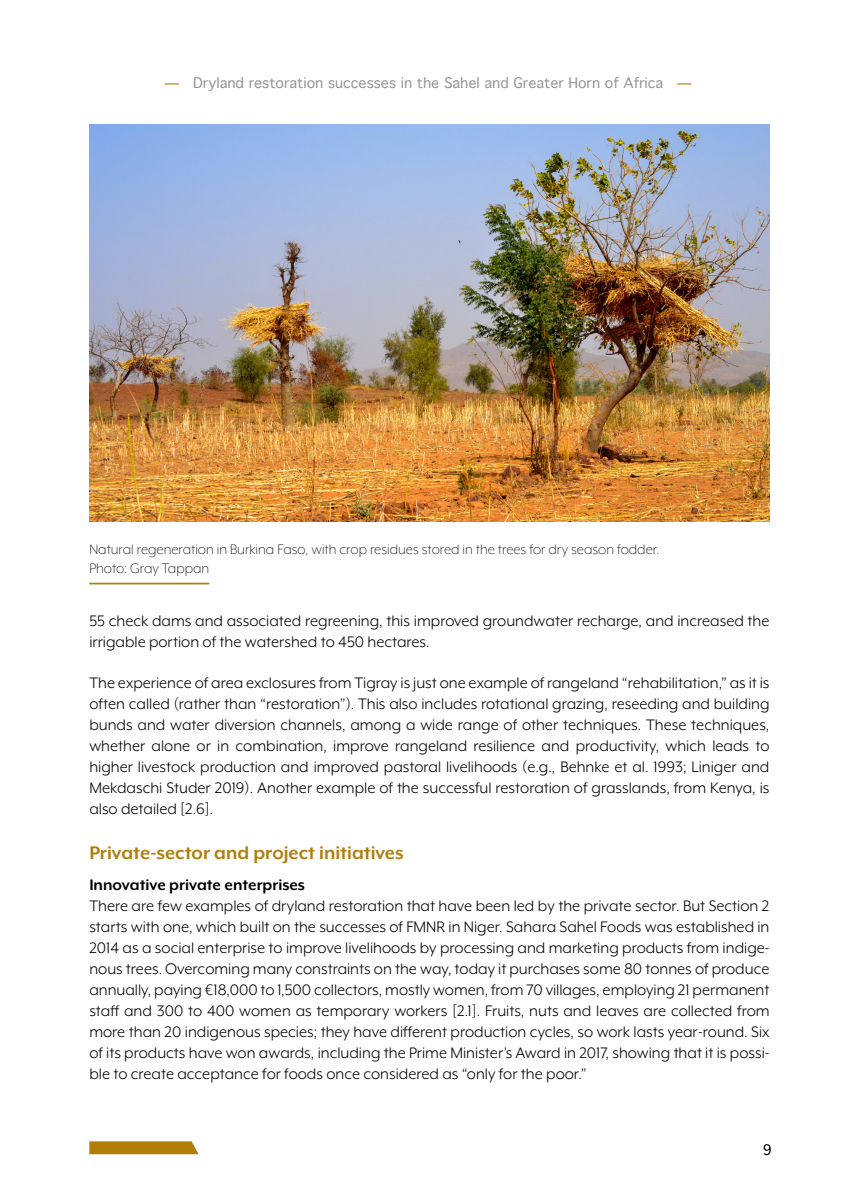
<style>
.page{position:relative;width:844px;height:1191px;background:#fff}
.page>*{position:absolute;margin:0;border:0;box-sizing:border-box;transform-origin:0 0}
.Heading1{font:700 21px "Mr Eaves XL Mod OT";color:#b07e09}
.Body{font:17.5px/21px "Mr Eaves XL Mod OT";color:#000;text-align:justify}
.Heading2{font:700 17.5px "Mr Eaves XL Mod OT";color:#000}
.photo-caption{font:300 15.75px/19.2px "Mr Eaves XL Mod OT";color:#000}
.page_number___header{font:14px "Thonburi";color:#939598}
.t1{font:14px "Thonburi";color:#000}
.s1{font-weight:700;color:#b07e09}
</style>
<div class="page">
<svg style="left:89px;top:1141px;width:109px;height:13px"></svg>
<img style="left:89px;top:124px;width:680px;height:397px">
<hr style="left:89px;top:582px;width:120px;height:2px;background:#b07e09">
<p class="page_number___header" style="left:165px;top:75px;width:528px"><span class="s1">—</span> Dryland restoration successes in the Sahel and Greater Horn of Africa <span class="s1">—</span></p>
<p class="photo-caption" style="left:89px;top:539px;width:571px">Natural regeneration in Burkina Faso, with crop residues stored in the trees for dry season fodder.<br>Photo: Gray Tappan</p>
<p class="Body" style="left:89px;top:610px;width:681px">55 check dams and associated regreening, this improved groundwater recharge, and increased the irrigable portion of the watershed to 450 hectares.</p>
<p class="Body" style="left:89px;top:672px;width:681px">The experience of area exclosures from Tigray is just one example of rangeland “rehabilitation,” as it is often called (rather than “restoration”). This also includes rotational grazing, reseeding and building bunds and water diversion channels, among a wide range of other techniques. These techniques, whether alone or in combination, improve rangeland resilience and productivity, which leads to higher livestock production and improved pastoral livelihoods (e.g., Behnke et al. 1993; Liniger and Mekdaschi Studer 2019). Another example of the successful restoration of grasslands, from Kenya, is also detailed [2.6].</p>
<p class="Heading1" style="left:89px;top:842px;width:315px">Private-sector and project initiatives</p>
<p class="Heading2" style="left:89px;top:875px;width:217px">Innovative private enterprises</p>
<p class="Body" style="left:89px;top:895px;width:681px">There are few examples of dryland restoration that have been led by the private sector. But Section 2 starts with one, which built on the successes of FMNR in Niger. Sahara Sahel Foods was established in 2014 as a social enterprise to improve livelihoods by processing and marketing products from indige&shy;nous trees. Overcoming many constraints on the way, today it purchases some 80 tonnes of produce annually, paying €18,000 to 1,500 collectors, mostly women, from 70 villages, employing 21 permanent staff and 300 to 400 women as temporary workers [2.1]. Fruits, nuts and leaves are collected from more than 20 indigenous species; they have different production cycles, so work lasts year-round. Six of its products have won awards, including the Prime Minister’s Award in 2017, showing that it is possi&shy;ble to create acceptance for foods once considered as “only for the poor.”</p>
<p class="t1" style="left:762px;top:1141px;width:11px">9</p>
</div>
